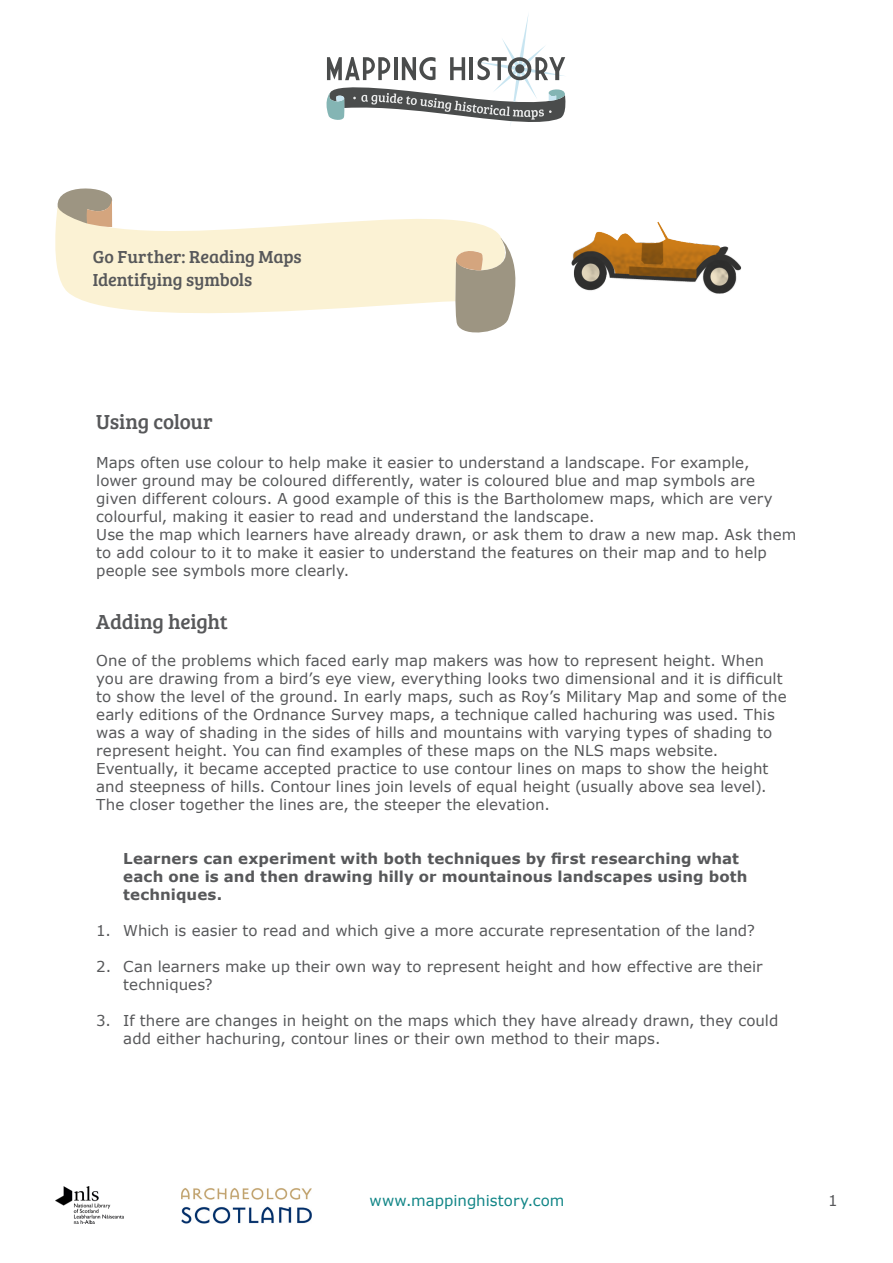
<style>
.page{position:relative;width:893px;height:1263px;background:#fff}
.page>*{position:absolute;margin:0;border:0;box-sizing:border-box;transform-origin:0 0}
.Header_2{font:21px "Bree Serif";letter-spacing:-.01em;color:#57585a}
.Header_1{font:18px "Bree Serif";letter-spacing:-.005em;color:#57585a}
.Body{font:15px/18px "Verdana";color:#57585a}
.Body-2{font:700 15px/18px "Verdana";letter-spacing:.005em;color:#57585a}
.Body-3{font:15px "Verdana";letter-spacing:.005em;color:#128687}
</style>
<div class="page">
<img style="left:181px;top:1188px;width:130px;height:36px">
<img style="left:55px;top:1187px;width:68px;height:37px">
<svg style="left:55px;top:219px;width:446px;height:94px;background:#fbf3d9"></svg>
<svg style="left:56px;top:188px;width:57px;height:39px;background:#c1b29c"></svg>
<svg style="left:454px;top:238px;width:62px;height:95px;background:#beb4a0"></svg>
<svg style="left:326px;top:14px;width:240px;height:111px"></svg>
<img style="left:571px;top:221px;width:171px;height:73px">
<p class="Header_1" style="left:93px;top:243px;width:210px">Go Further: Reading Maps</p>
<p class="Header_1" style="left:93px;top:267px;width:161px">Identifying symbols</p>
<p class="Header_2" style="left:96px;top:407px;width:118px">Using colour</p>
<p class="Body" style="left:96px;top:454px;width:678px">Maps often use colour to help make it easier to understand a landscape. For example, lower ground may be coloured differently, water is coloured blue and map symbols are given different colours. A good example of this is the Bartholomew maps, which are very colourful, making it easier to read and understand the landscape.</p>
<p class="Body" style="left:96px;top:526px;width:702px">Use the map which learners have already drawn, or ask them to draw a new map. Ask them to add colour to it to make it easier to understand the features on their map and to help people see symbols more clearly.</p>
<p class="Header_2" style="left:96px;top:606px;width:133px">Adding height</p>
<p class="Body" style="left:96px;top:652px;width:692px">One of the problems which faced early map makers was how to represent height. When you are drawing from a bird’s eye view, everything looks two dimensional and it is difficult to show the level of the ground. In early maps, such as Roy’s Military Map and some of the early editions of the Ordnance Survey maps, a technique called hachuring was used. This was a way of shading in the sides of hills and mountains with varying types of shading to represent height. You can find examples of these maps on the NLS maps website.</p>
<p class="Body" style="left:96px;top:760px;width:673px;text-align:justify">Eventually, it became accepted practice to use contour lines on maps to show the height and steepness of hills. Contour lines join levels of equal height (usually above sea level).<br>The closer together the lines are, the steeper the elevation.</p>
<p class="Body-2" style="left:123px;top:850px;width:626px">Learners can experiment with both techniques by first researching what each one is and then drawing hilly or mountainous landscapes using both techniques.</p>
<p class="Body" style="left:96px;top:922px;width:660px">1. Which is easier to read and which give a more accurate representation of the land?</p>
<p class="Body" style="left:123px;top:958px;width:641px;text-indent:-27px">2. Can learners make up their own way to represent height and how effective are their techniques?</p>
<p class="Body" style="left:123px;top:1012px;width:657px;text-indent:-27px">3. If there are changes in height on the maps which they have already drawn, they could add either hachuring, contour lines or their own method to their maps.</p>
<p class="Body-3" style="left:369px;top:1191px;width:197px">www.mappinghistory.com</p>
<p class="Body" style="left:828px;top:1192px;width:11px">1</p>
</div>
